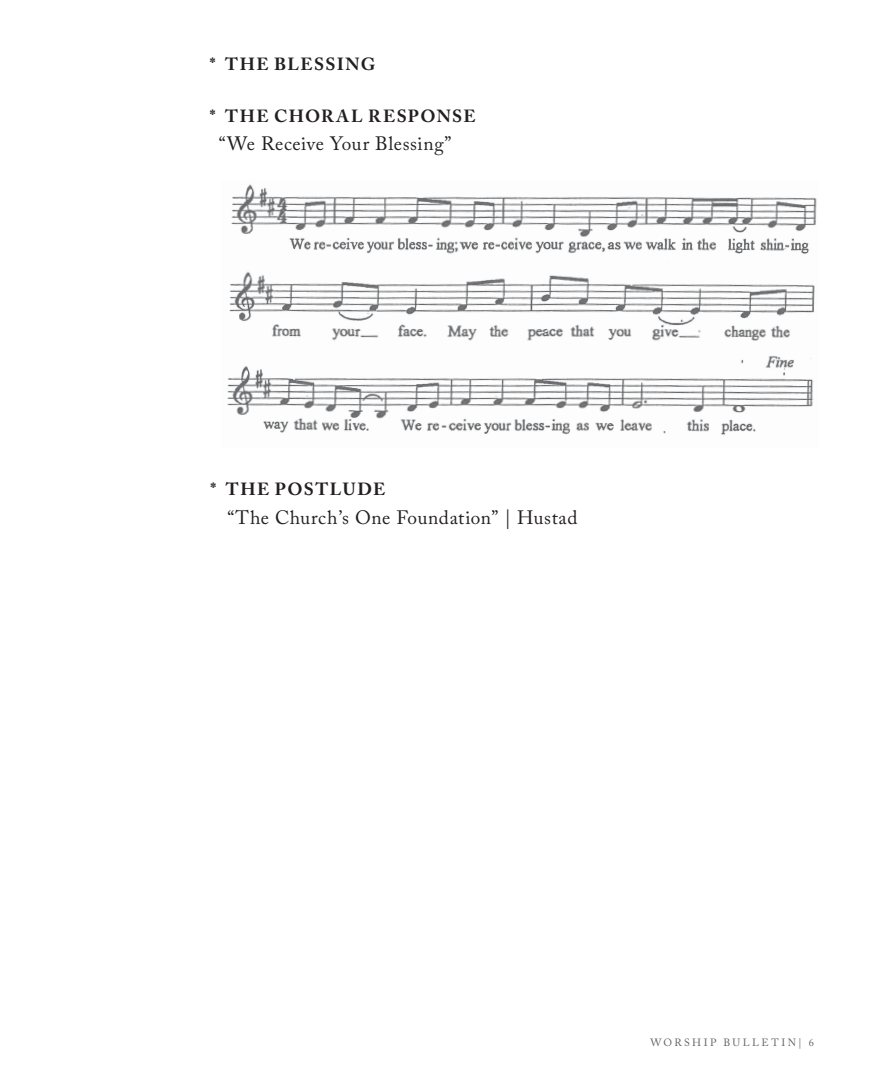
<style>
.page{position:relative;width:882px;height:1071px;background:#fff}
.page>*{position:absolute;margin:0;border:0;box-sizing:border-box;transform-origin:0 0}
._3_Name_of_Song_Lyri{font:19.25px "Adobe Caslon Pro";letter-spacing:.02em;color:#231f20}
._3_Name_of_Song{font:19.25px "Adobe Caslon Pro";letter-spacing:.02em;color:#231f20}
._2_Service_Event_Sta{font:700 17.5px "Adobe Caslon Pro";letter-spacing:.08em;color:#231f20}
.Welcome_Heading{font:10.5px "Adobe Caslon Pro";letter-spacing:.235em;color:#636466}
</style>
<div class="page">
<img style="left:227px;top:184px;width:590px;height:251px">
<img style="left:259px;top:414px;width:31px;height:21px">
<img style="left:290px;top:411px;width:32px;height:24px">
<p class="_2_Service_Event_Sta" style="left:210px;top:53px;width:167px">* THE BLESSING</p>
<p class="_2_Service_Event_Sta" style="left:210px;top:106px;width:267px">* THE CHORAL RESPONSE</p>
<p class="_3_Name_of_Song" style="left:219px;top:132px;width:234px">“We Receive Your Blessing”</p>
<p class="_2_Service_Event_Sta" style="left:210px;top:479px;width:176px">* THE POSTLUDE</p>
<p class="_3_Name_of_Song_Lyri" style="left:227px;top:506px;width:351px">“The Church’s One Foundation” | Hustad</p>
<p class="Welcome_Heading" style="left:651px;top:1036px;width:165px">WORSHIP BULLETIN| 6</p>
</div>
